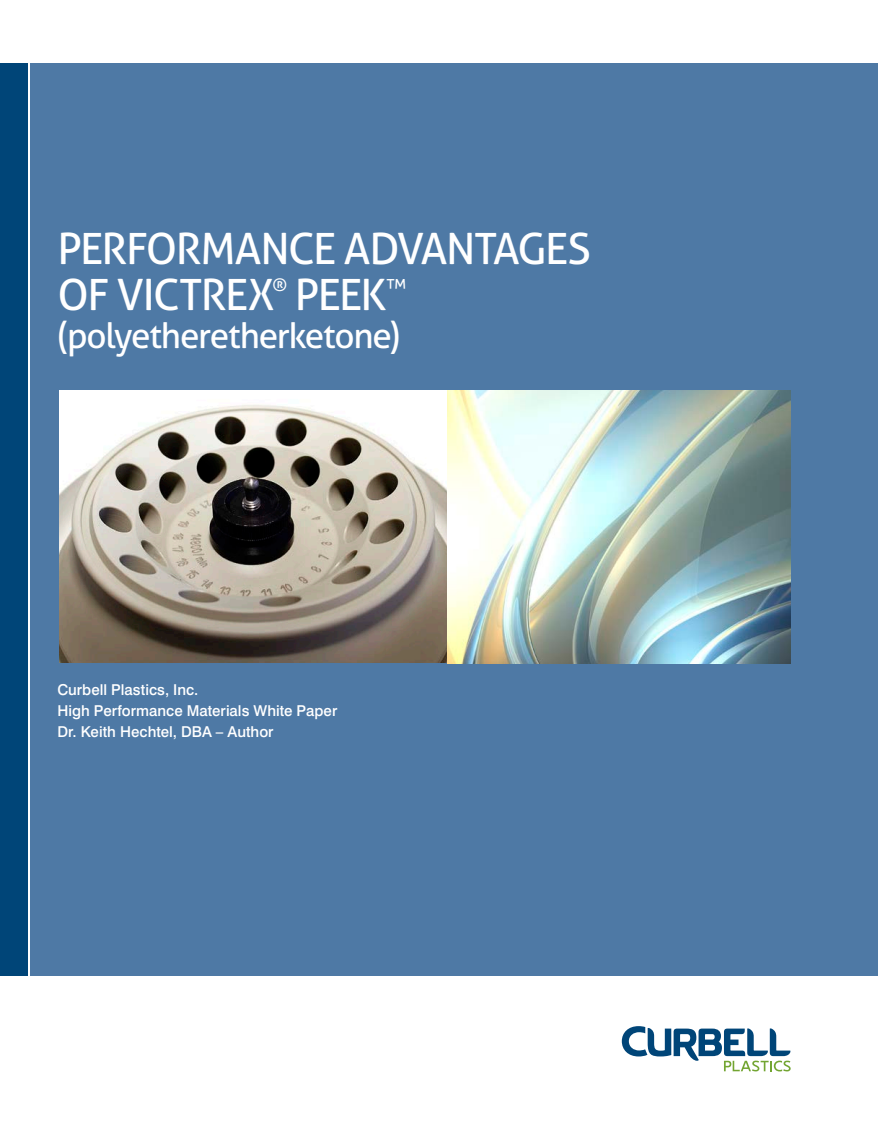
<style>
.page{position:relative;width:878px;height:1134px;background:#fff}
.page>*{position:absolute;margin:0;border:0;box-sizing:border-box;transform-origin:0 0}
.t1{font:43.2px/45.9px "Aller";letter-spacing:-.035em;color:#fff}
.t2{font:35.1px "Aller";letter-spacing:-.035em;color:#fff}
.t3{font:17.55px "Aller";color:#fff}
.t4{font:500 15px "Swiss 721 BT";color:#fff}
</style>
<div class="page">
<div style="left:31px;top:64px;width:847px;height:912px;background:#4e79a5"></div>
<div style="left:0;top:64px;width:28px;height:912px;background:#004578"></div>
<img style="left:59px;top:391px;width:388px;height:272px">
<img style="left:447px;top:390px;width:343px;height:273px">
<svg style="left:621px;top:1026px;width:169px;height:45px"></svg>
<p class="t1" style="left:57px;top:226px;width:535px">PERFORMANCE ADVANTAGES<br>OF VICTREX</p>
<p class="t3" style="left:272px;top:274px;width:16px">®</p>
<p class="t1" style="left:295px;top:272px;width:113px">PEEK<sup>™</sup></p>
<p class="t2" style="left:57px;top:314px;width:344px">(polyetheretherketone)</p>
<p class="t4" style="left:57px;top:681px;width:142px">Curbell Plastics, Inc.</p>
<p class="t4" style="left:57px;top:702px;width:281px">High Performance Materials White Paper</p>
<p class="t4" style="left:57px;top:723px;width:218px">Dr. Keith Hechtel, DBA – Author</p>
</div>
